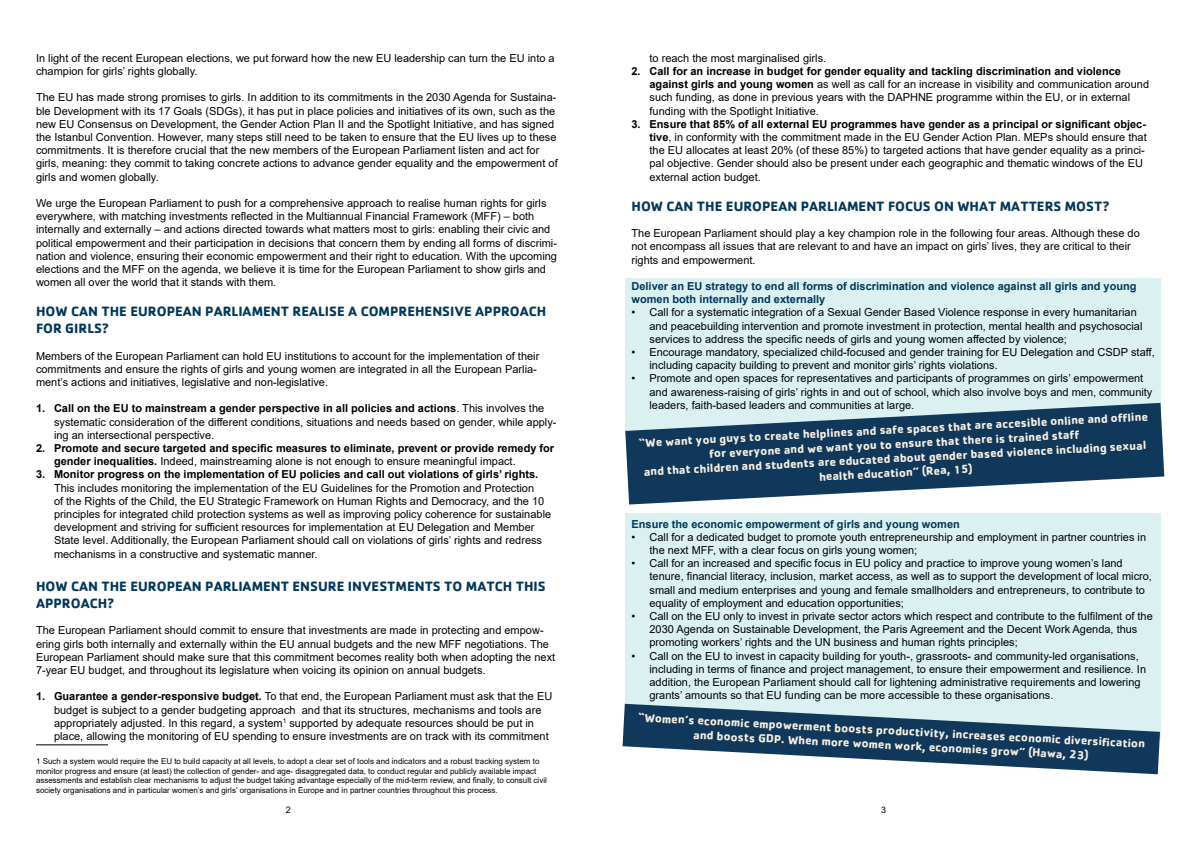
<style>
.page{position:relative;width:1191px;height:842px;background:#fff}
.page>*{position:absolute;margin:0;border:0;box-sizing:border-box;transform-origin:0 0}
.t1{font:700 14px/16.8px "Cachet Std";color:#00385c}
.t2{font:700 12px/14.4px "Cachet Std";color:#f7efe3;text-align:center}
.t3{font:11px/13.2px "Arial";color:#000}
.t4{font:700 11px/13.2px "Arial";color:#000}
.t5{font:700 11px/13.2px "Arial";color:#00385c}
.t6{font:9px "Arial";color:#000}
.t7{font:8px/9.6px "Arial";color:#000}
.s1{font-weight:700}
.s2{font-weight:400}
</style>
<div class="page">
<div style="left:625px;top:513px;width:535px;height:226px;background:#dbf0f1"></div>
<div style="left:625px;top:278px;width:535px;height:159px;background:#dbf0f1"></div>
<hr style="left:36px;top:744px;width:72px;height:1px;background:#000">
<svg style="left:625px;top:403px;width:539px;height:101px;fill:#10385a"></svg>
<svg style="left:622px;top:704px;width:538px;height:70px"></svg>
<p class="t3" style="left:36px;top:51px;width:520px">In light of the recent European elections, we put forward how the new EU leadership can turn the EU into a champion for girls’ rights globally.</p>
<p class="t3" style="left:36px;top:91px;width:523px">The EU has made strong promises to girls. In addition to its commitments in the 2030 Agenda for Sustaina&shy;ble Development with its 17 Goals (SDGs), it has put in place policies and initiatives of its own, such as the new EU Consensus on Development, the Gender Action Plan II and the Spotlight Initiative, and has signed the Istanbul Convention. However, many steps still need to be taken to ensure that the EU lives up to these commitments. It is therefore crucial that the new members of the European Parliament listen and act for girls, meaning: they commit to taking concrete actions to advance gender equality and the empowerment of girls and women globally.</p>
<p class="t3" style="left:36px;top:197px;width:522px">We urge the European Parliament to push for a comprehensive approach to realise human rights for girls everywhere, with matching investments reflected in the Multiannual Financial Framework (MFF) – both internally and externally – and actions directed towards what matters most to girls: enabling their civic and political empowerment and their participation in decisions that concern them by ending all forms of discrimi&shy;nation and violence, ensuring their economic empowerment and their right to education. With the upcoming elections and the MFF on the agenda, we believe it is time for the European Parliament to show girls and women all over the world that it stands with them.</p>
<p class="t1" style="left:36px;top:303px;width:512px">HOW CAN THE EUROPEAN PARLIAMENT REALISE A COMPREHENSIVE APPROACH<br>FOR GIRLS?</p>
<p class="t3" style="left:36px;top:349px;width:505px">Members of the European Parliament can hold EU institutions to account for the implementation of their commitments and ensure the rights of girls and young women are integrated in all the European Parlia&shy;ment’s actions and initiatives, legislative and non-legislative.</p>
<p class="t3" style="left:54px;top:402px;width:504px;text-indent:-18px"><span class="s1">1. Call on the EU to mainstream a gender perspective in all policies and actions</span>. This involves the systematic consideration of the different conditions, situations and needs based on gender, while apply&shy;ing an intersectional perspective.</p>
<p class="t4" style="left:54px;top:442px;width:502px;text-indent:-18px">2. Promote and secure targeted and specific measures to eliminate, prevent or provide remedy for gender inequalities. <span class="s2">Indeed, mainstreaming alone is not enough to ensure meaningful impact.</span></p>
<p class="t4" style="left:36px;top:468px;width:504px">3. Monitor progress on the implementation of EU policies and call out violations of girls’ rights.</p>
<p class="t3" style="left:54px;top:481px;width:499px">This includes monitoring the implementation of the EU Guidelines for the Promotion and Protection<br>of the Rights of the Child, the EU Strategic Framework on Human Rights and Democracy, and the 10 principles for integrated child protection systems as well as improving policy coherence for sustainable development and striving for sufficient resources for implementation at EU Delegation and Member State level. Additionally, the European Parliament should call on violations of girls’ rights and redress mechanisms in a constructive and systematic manner.</p>
<p class="t1" style="left:36px;top:577px;width:511px">HOW CAN THE EUROPEAN PARLIAMENT ENSURE INVESTMENTS TO MATCH THIS<br>APPROACH?</p>
<p class="t3" style="left:36px;top:624px;width:521px">The European Parliament should commit to ensure that investments are made in protecting and empow&shy;ering girls both internally and externally within the EU annual budgets and the new MFF negotiations. The European Parliament should make sure that this commitment becomes reality both when adopting the next 7-year EU budget, and throughout its legislature when voicing its opinion on annual budgets.</p>
<p class="t3" style="left:54px;top:690px;width:500px;text-indent:-18px"><span class="s1">1. Guarantee a gender-responsive budget.</span> To that end, the European Parliament must ask that the EU budget is subject to a gender budgeting approach and that its structures, mechanisms and tools are appropriately adjusted. In this regard, a system<sup>1</sup> supported by adequate resources should be put in place, allowing the monitoring of EU spending to ensure investments are on track with its commitment</p>
<p class="t7" style="left:36px;top:756px;width:512px">1 Such a system would require the EU to build capacity at all levels, to adopt a clear set of tools and indicators and a robust tracking system to monitor progress and ensure (at least) the collection of gender- and age- disaggregated data, to conduct regular and publicly available impact assessments and establish clear mechanisms to adjust the budget taking advantage especially of the mid-term review, and finally, to consult civil society organisations and in particular women’s and girls’ organisations in Europe and in partner countries throughout this process.</p>
<p class="t3" style="left:649px;top:51px;width:178px">to reach the most marginalised girls.</p>
<p class="t3" style="left:649px;top:65px;width:501px;text-indent:-18px"><span class="s1">2. Call for an increase in budget for gender equality and tackling discrimination and violence against girls and young women</span> as well as call for an increase in visibility and communication around such funding, as done in previous years with the DAPHNE programme within the EU, or in external funding with the Spotlight Initiative.</p>
<p class="t3" style="left:649px;top:117px;width:499px;text-indent:-18px"><span class="s1">3. Ensure that 85% of all external EU programmes have gender as a principal or significant objec&shy;tive</span>, in conformity with the commitment made in the EU Gender Action Plan. MEPs should ensure that the EU allocates at least 20% (of these 85%) to targeted actions that have gender equality as a princi&shy;pal objective. Gender should also be present under each geographic and thematic windows of the EU external action budget.</p>
<p class="t1" style="left:631px;top:197px;width:479px">HOW CAN THE EUROPEAN PARLIAMENT FOCUS ON WHAT MATTERS MOST?</p>
<p class="t3" style="left:631px;top:227px;width:510px">The European Parliament should play a key champion role in the following four areas. Although these do not encompass all issues that are relevant to and have an impact on girls’ lives, they are critical to their rights and empowerment.</p>
<p class="t5" style="left:631px;top:280px;width:506px">Deliver an EU strategy to end all forms of discrimination and violence against all girls and young women both internally and externally</p>
<p class="t3" style="left:649px;top:306px;width:494px;text-indent:-18px">• Call for a systematic integration of a Sexual Gender Based Violence response in every humanitarian and peacebuilding intervention and promote investment in protection, mental health and psychosocial services to address the specific needs of girls and young women affected by violence;</p>
<p class="t3" style="left:649px;top:345px;width:507px;text-indent:-18px">• Encourage mandatory, specialized child-focused and gender training for EU Delegation and CSDP staff, including capacity building to prevent and monitor girls’ rights violations.</p>
<p class="t3" style="left:649px;top:372px;width:504px;text-indent:-18px">• Promote and open spaces for representatives and participants of programmes on girls’ empowerment and awareness-raising of girls’ rights in and out of school, which also involve boys and men, community leaders, faith-based leaders and communities at large.</p>
<p class="t2" style="left:638px;top:435px;width:511px;rotate:-3deg">“We want you guys to create helplines and safe spaces that are accesible online and offl ine for everyone and we want you to ensure that there is trained staff<br>and that children and students are educated about gender based violence including sexual health education” (Rea, 15)</p>
<p class="t5" style="left:631px;top:517px;width:330px">Ensure the economic empowerment of girls and young women</p>
<p class="t3" style="left:649px;top:530px;width:498px;text-indent:-18px">• Call for a dedicated budget to promote youth entrepreneurship and employment in partner countries in the next MFF, with a clear focus on girls young women;</p>
<p class="t3" style="left:649px;top:557px;width:504px;text-indent:-18px">• Call for an increased and specific focus in EU policy and practice to improve young women’s land tenure, financial literacy, inclusion, market access, as well as to support the development of local micro, small and medium enterprises and young and female smallholders and entrepreneurs, to contribute to equality of employment and education opportunities;</p>
<p class="t3" style="left:649px;top:609px;width:505px;text-indent:-18px">• Call on the EU only to invest in private sector actors which respect and contribute to the fulfilment of the<br>2030 Agenda on Sustainable Development, the Paris Agreement and the Decent Work Agenda, thus promoting workers’ rights and the UN business and human rights principles;</p>
<p class="t3" style="left:649px;top:649px;width:498px;text-indent:-18px">• Call on the EU to invest in capacity building for youth-, grassroots- and community-led organisations, including in terms of finance and project management, to ensure their empowerment and resilience. In addition, the European Parliament should call for lightening administrative requirements and lowering grants’ amounts so that EU funding can be more accessible to these organisations.</p>
<p class="t2" style="left:639px;top:710px;width:509px;rotate:3deg">“Women’s economic empowerment boosts productivity, increases economic diversifi cation and boosts GDP. When more women work, economies grow” (Hawa, 23)</p>
<p class="t6" style="left:286px;top:803px;width:7px">2</p>
<p class="t6" style="left:881px;top:803px;width:7px">3</p>
</div>
